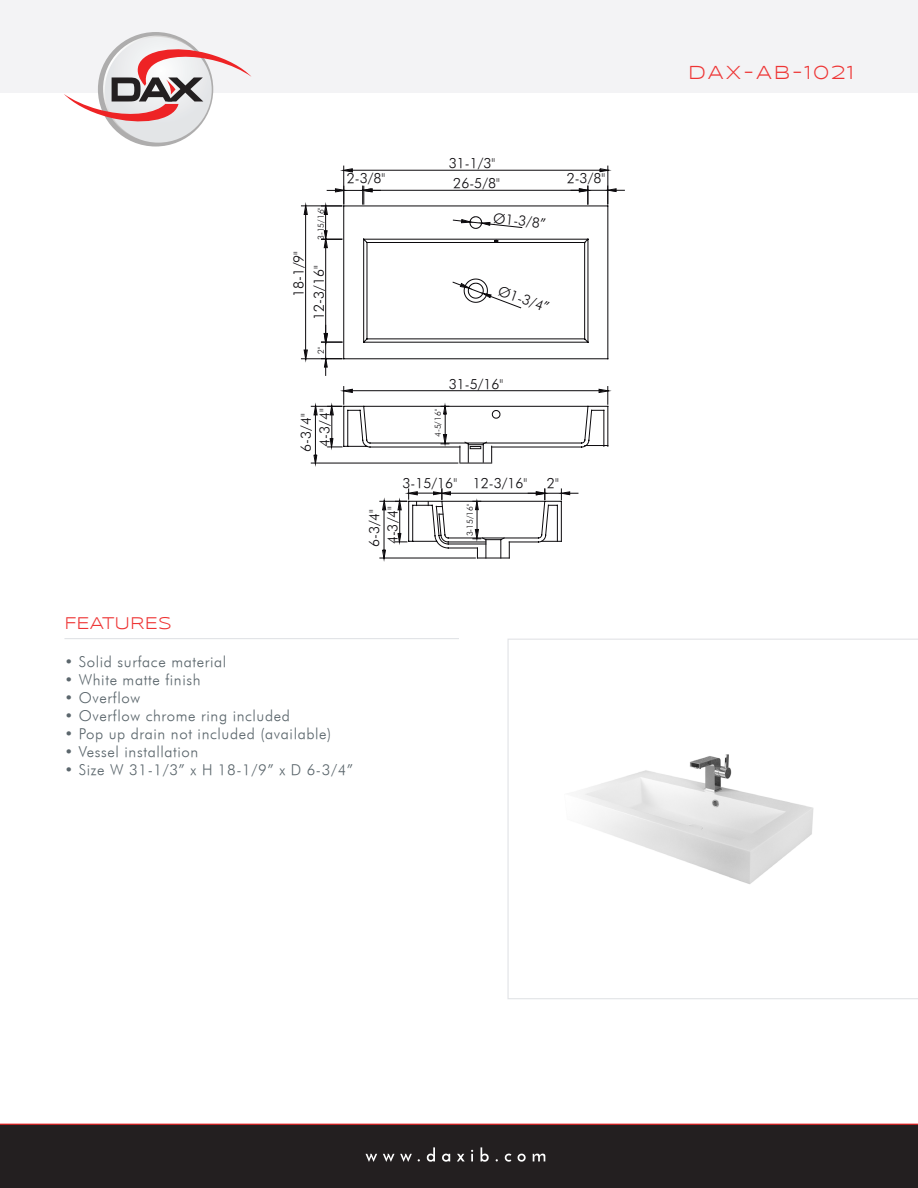
<style>
.page{position:relative;width:918px;height:1188px;background:#fff}
.page>*{position:absolute;margin:0;border:0;box-sizing:border-box;transform-origin:0 0}
.t1{font:19.5px "Syncopate";letter-spacing:.1em;color:#ee3434}
.t2{font:17.55px "Syncopate";color:#ee3434}
.t3{font:italic 15px "Futura";letter-spacing:.04em;color:#5b666c}
.t4{font:italic 13.95px/18.9px "Futura";color:#0b090c;text-align:center}
.t5{font:italic 8.4px "Futura";color:#0b090c}
</style>
<div class="page">
<div style="left:0;top:0;width:918px;height:144px;background:#f3f3f5"></div>
<div style="left:0;top:1124px;width:918px;height:64px;background:#231f20"></div>
<hr style="left:0;top:1124px;width:918px;height:1px;background:#ee2325">
<svg style="left:196px;top:1124px;width:526px;height:38px"></svg>
<div style="left:0;top:93px;width:918px;height:65px;background:#fff"></div>
<svg style="left:64px;top:36px;width:187px;height:107px"></svg>
<hr style="left:64px;top:638px;width:395px;height:1px;background:#e2e4e7">
<svg style="left:507px;top:639px;width:411px;height:360px"></svg>
<img style="left:547px;top:677px;width:284px;height:284px">
<svg style="left:311px;top:386px;width:300px;height:175px"></svg>
<svg style="left:301px;top:168px;width:324px;height:207px"></svg>
<p class="t4" style="left:449px;top:154px;width:48px">31-1/3"</p>
<p class="t4" style="left:289px;top:297px;width:48px;rotate:-90deg">18-1/9"</p>
<p class="t5" style="left:316px;top:240px;width:34px;rotate:-90deg">3-15/16"</p>
<p class="t4" style="left:309px;top:320px;width:56px;rotate:-90deg">12-3/16"</p>
<p class="t5" style="left:316px;top:354px;width:9px;rotate:-90deg">2"</p>
<p class="t4" style="left:347px;top:168px;width:40px">2-3/8"</p>
<p class="t4" style="left:453px;top:174px;width:48px">26-5/8"</p>
<p class="t4" style="left:567px;top:168px;width:40px">2-3/8"</p>
<p class="t4" style="left:494px;top:208px;width:54px;rotate:6deg">Ø1-3/8”</p>
<p class="t4" style="left:502px;top:281px;width:55px;rotate:19deg">Ø1-3/4”</p>
<p class="t4" style="left:449px;top:374px;width:56px">31-5/16"</p>
<p class="t4" style="left:296px;top:452px;width:45px;rotate:-90deg">6-3/4"<br>4-3/4"</p>
<p class="t5" style="left:433px;top:437px;width:29px;rotate:-90deg">4-5/16"</p>
<p class="t4" style="left:403px;top:474px;width:126px">3-15/16" 12-3/16"</p>
<p class="t4" style="left:547px;top:474px;width:13px">2"</p>
<p class="t4" style="left:365px;top:547px;width:43px;line-height:18.3px;text-align:left;rotate:-90deg">6-3/4"<br>4-3/4"</p>
<p class="t5" style="left:465px;top:536px;width:34px;rotate:-90deg">3-15/16"</p>
<p class="t2" style="left:64px;top:613px;width:109px">FEATURES</p>
<p class="t3" style="left:64px;top:653px;width:163px">• Solid surface material</p>
<p class="t3" style="left:64px;top:671px;width:138px">• White matte finish</p>
<p class="t3" style="left:64px;top:689px;width:77px">• Overflow</p>
<p class="t3" style="left:64px;top:707px;width:227px">• Overflow chrome ring included</p>
<p class="t3" style="left:64px;top:725px;width:268px">• Pop up drain not included (available)</p>
<p class="t3" style="left:64px;top:743px;width:135px">• Vessel installation</p>
<p class="t3" style="left:64px;top:761px;width:290px">• Size W 31-1/3” x H 18-1/9” x D 6-3/4”</p>
<p class="t1" style="left:688px;top:61px;width:168px">DAX-AB-1021</p>
</div>
